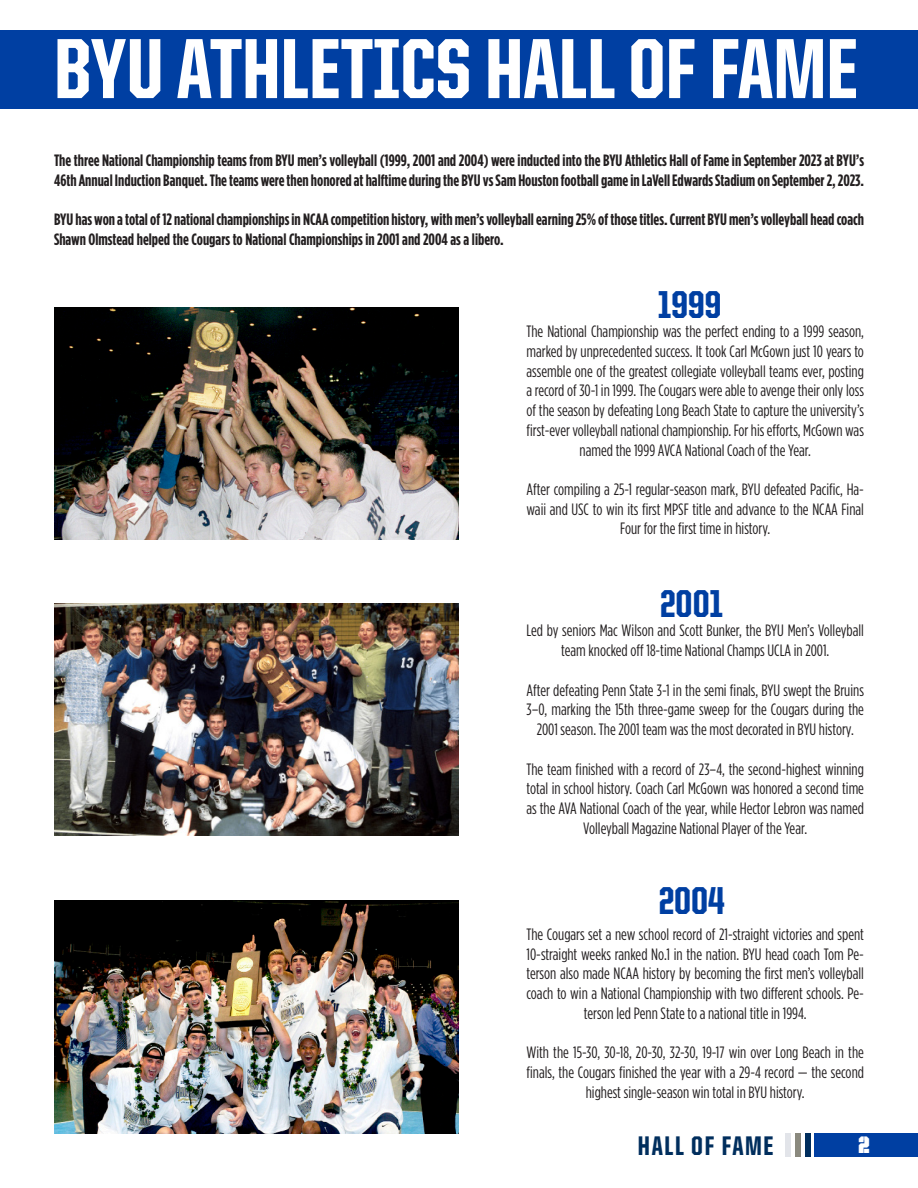
<style>
.page{position:relative;width:918px;height:1188px;background:#fff}
.page>*{position:absolute;margin:0;border:0;box-sizing:border-box;transform-origin:0 0}
.t1{font:800 85.5px "United Sans Cond";color:#fff}
.t2{font:800 39px "United Sans Cond";color:#003fa2}
.t3{font:800 27px "United Sans Cond";letter-spacing:.06em;color:#002e5d}
.t4{font:24px "United Serif Cond Stencil";color:#fff}
.t5{font:16.5px/19.8px "Gotham Condensed";color:#231f20;text-align:center}
.t6{font:700 16.5px/19.8px "Gotham Condensed";color:#231f20}
</style>
<div class="page">
<div style="left:0;top:30px;width:918px;height:79px;background:#003fa2"></div>
<img style="left:55px;top:307px;width:403px;height:233px">
<img style="left:55px;top:603px;width:403px;height:233px">
<img style="left:55px;top:901px;width:403px;height:232px">
<div style="left:786px;top:1133px;width:5px;height:23px;background:#e2e4e9"></div>
<div style="left:805px;top:1133px;width:5px;height:23px;background:#002e5d"></div>
<div style="left:795px;top:1133px;width:6px;height:23px;background:#8a897e"></div>
<div style="left:814px;top:1133px;width:104px;height:23px;background:#003fa2"></div>
<p class="t1" style="left:54px;top:24px;width:806px">BYU ATHLETICS HALL OF FAME</p>
<p class="t6" style="left:54px;top:150px;width:812px">The three National Championship teams from BYU men’s volleyball (1999, 2001 and 2004) were inducted into the BYU Athletics Hall of Fame in September 2023 at BYU’s<br>46th Annual Induction Banquet. The teams were then honored at halftime during the BYU vs Sam Houston football game in LaVell Edwards Stadium on September 2, 2023.</p>
<p class="t6" style="left:54px;top:209px;width:812px">BYU has won a total of 12 national championships in NCAA competition history, with men’s volleyball earning 25% of those titles. Current BYU men’s volleyball head coach<br>Shawn Olmstead helped the Cougars to National Championships in 2001 and 2004 as a libero.</p>
<p class="t2" style="left:658px;top:284px;width:66px">1999</p>
<p class="t5" style="left:526px;top:321px;width:339px">The National Championship was the perfect ending to a 1999 season, marked by unprecedented success. It took Carl McGown just 10 years to assemble one of the greatest collegiate volleyball teams ever, posting a record of 30-1 in 1999. The Cougars were able to avenge their only loss of the season by defeating Long Beach State to capture the university’s first-ever volleyball national championship. For his efforts, McGown was named the 1999 AVCA National Coach of the Year.</p>
<p class="t5" style="left:526px;top:479px;width:339px">After compiling a 25-1 regular-season mark, BYU defeated Pacific, Ha&shy;waii and USC to win its first MPSF title and advance to the NCAA Final<br>Four for the first time in history.</p>
<p class="t2" style="left:660px;top:584px;width:65px">2001</p>
<p class="t5" style="left:526px;top:621px;width:339px">Led by seniors Mac Wilson and Scott Bunker, the BYU Men’s Volleyball team knocked off 18-time National Champs UCLA in 2001.</p>
<p class="t5" style="left:526px;top:680px;width:339px">After defeating Penn State 3-1 in the semi finals, BYU swept the Bruins<br>3–0, marking the 15th three-game sweep for the Cougars during the<br>2001 season. The 2001 team was the most decorated in BYU history.</p>
<p class="t5" style="left:526px;top:759px;width:339px">The team finished with a record of 23–4, the second-highest winning total in school history. Coach Carl McGown was honored a second time as the AVA National Coach of the year, while Hector Lebron was named Volleyball Magazine National Player of the Year.</p>
<p class="t2" style="left:659px;top:880px;width:68px">2004</p>
<p class="t5" style="left:526px;top:924px;width:339px">The Cougars set a new school record of 21-straight victories and spent 10-straight weeks ranked No.1 in the nation. BYU head coach Tom Pe&shy;terson also made NCAA history by becoming the first men’s volleyball coach to win a National Championship with two different schools. Pe&shy;terson led Penn State to a national title in 1994.</p>
<p class="t5" style="left:526px;top:1042px;width:339px">With the 15-30, 30-18, 20-30, 32-30, 19-17 win over Long Beach in the finals, the Cougars finished the year with a 29-4 record — the second highest single-season win total in BYU history.</p>
<p class="t3" style="left:638px;top:1132px;width:137px">HALL OF FAME</p>
<p class="t4" style="left:858px;top:1132px;width:13px">2</p>
</div>
